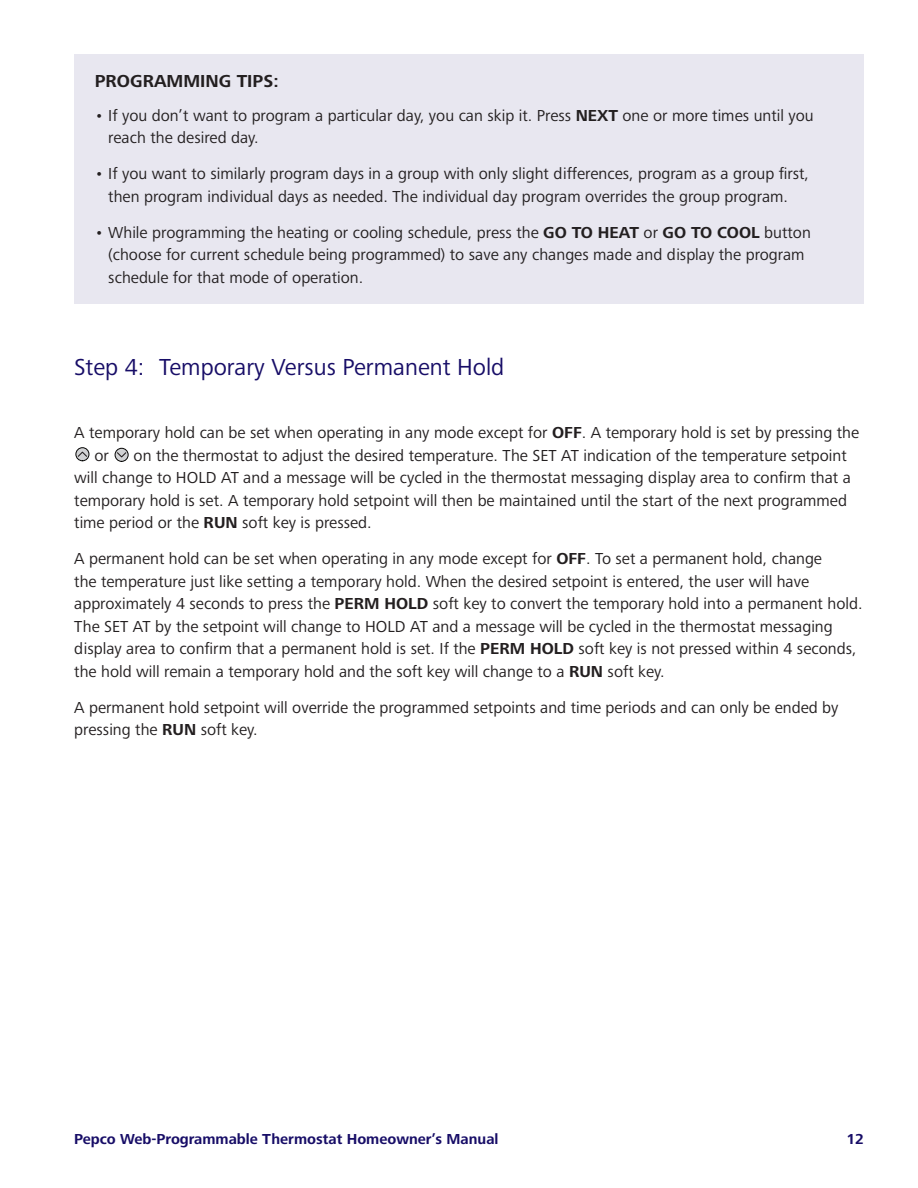
<style>
.page{position:relative;width:918px;height:1188px;background:#fff}
.page>*{position:absolute;margin:0;border:0;box-sizing:border-box;transform-origin:0 0}
.t1{font:24px "Frutiger Next Pro";color:#170d67}
.t2{font:700 18px "Frutiger Next Pro";color:#231f20}
.t3{font:16.5px/22.5px "Frutiger Next Pro";color:#231f20}
.t4{font:700 15px "Frutiger Next Pro";color:#170d67}
.s1{font-weight:700}
</style>
<div class="page">
<div style="left:75px;top:54px;width:789px;height:249px;background:#e8e7f0"></div>
<div style="left:76px;top:448px;width:13px;height:13px;background:#1c1c1b;border-radius:50%"></div>
<svg style="left:76px;top:447px;width:13px;height:14px"></svg>
<svg style="left:77px;top:451px;width:11px;height:7px"></svg>
<div style="left:115px;top:448px;width:13px;height:13px;background:#242423;border-radius:50%"></div>
<svg style="left:115px;top:448px;width:13px;height:14px"></svg>
<svg style="left:116px;top:451px;width:11px;height:7px"></svg>
<p class="t2" style="left:95px;top:71px;width:185px">PROGRAMMING TIPS:</p>
<p class="t3" style="left:108px;top:104px;width:707px;text-indent:-13px">• If you don’t want to program a particular day, you can skip it. Press <span class="s1">NEXT</span> one or more times until you reach the desired day.</p>
<p class="t3" style="left:95px;top:162px;width:716px;text-align:center">• If you want to similarly program days in a group with only slight differences, program as a group first, then program individual days as needed. The individual day program overrides the group program.</p>
<p class="t3" style="left:108px;top:221px;width:704px;text-indent:-13px">• While programming the heating or cooling schedule, press the <span class="s1">GO TO HEAT</span> or <span class="s1">GO TO COOL</span> button (choose for current schedule being programmed) to save any changes made and display the program schedule for that mode of operation.</p>
<h1 class="t1" style="left:74px;top:354px;width:432px">Step 4: Temporary Versus Permanent Hold</h1>
<p class="t3" style="left:94px;top:422px;width:766px;text-indent:-20px">A temporary hold can be set when operating in any mode except for <span class="s1">OFF</span>. A temporary hold is set by pressing the or</p>
<p class="t3" style="left:74px;top:444px;width:778px;text-indent:59px">on the thermostat to adjust the desired temperature. The SET AT indication of the temperature setpoint will change to HOLD AT and a message will be cycled in the thermostat messaging display area to confirm that a temporary hold is set. A temporary hold setpoint will then be maintained until the start of the next programmed time period or the <span class="s1">RUN</span> soft key is pressed.</p>
<p class="t3" style="left:74px;top:548px;width:790px">A permanent hold can be set when operating in any mode except for <span class="s1">OFF</span>. To set a permanent hold, change<br>the temperature just like setting a temporary hold. When the desired setpoint is entered, the user will have approximately 4 seconds to press the <span class="s1">PERM HOLD</span> soft key to convert the temporary hold into a permanent hold.<br>The SET AT by the setpoint will change to HOLD AT and a message will be cycled in the thermostat messaging display area to confirm that a permanent hold is set. If the <span class="s1">PERM HOLD</span> soft key is not pressed within 4 seconds, the hold will remain a temporary hold and the soft key will change to a <span class="s1">RUN</span> soft key.</p>
<p class="t3" style="left:74px;top:696px;width:766px">A permanent hold setpoint will override the programmed setpoints and time periods and can only be ended by pressing the <span class="s1">RUN</span> soft key.</p>
<p class="t4" style="left:74px;top:1131px;width:426px">Pepco Web-Programmable Thermostat Homeowner’s Manual</p>
<p class="t4" style="left:846px;top:1131px;width:19px">12</p>
</div>
